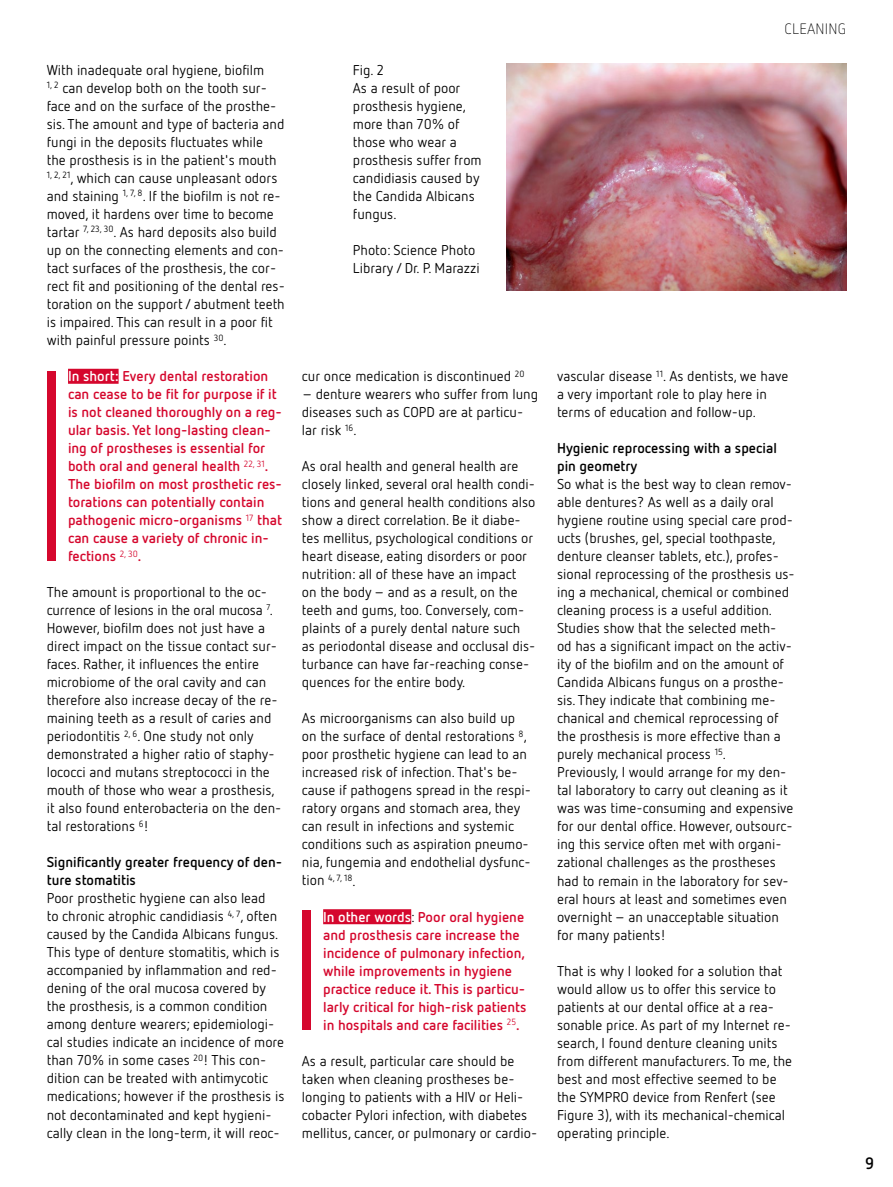
<style>
.page{position:relative;width:893px;height:1187px;background:#fff}
.page>*{position:absolute;margin:0;border:0;box-sizing:border-box;transform-origin:0 0}
.t1{font:700 16.5px "Netto Pro";color:#000}
.t2{font:300 15px "Netto Pro";letter-spacing:.01em;color:#000}
.t3{font:14.25px/18px "Netto Pro";color:#000}
.t4{font:700 14.25px/18px "Netto Pro";color:#d5072d}
.t5{font:700 14.25px/18px "Netto Pro";color:#000}
.t6{font:9px "Netto Pro";color:#000}
.s1{color:#fff}
.s2{font-size:14.25px}
.s3{font-weight:400;color:#000}
</style>
<div class="page">
<div style="left:68px;top:369px;width:51px;height:15px;background:#d5072d"></div>
<div style="left:47px;top:371px;width:8px;height:190px;background:#d5072d"></div>
<div style="left:323px;top:909px;width:88px;height:15px;background:#d5072d"></div>
<div style="left:302px;top:910px;width:8px;height:119px;background:#d5072d"></div>
<img style="left:506px;top:64px;width:341px;height:226px">
<p class="t3" style="left:47px;top:60px;width:240px">With inadequate oral hygiene, biofilm<br><sup>1,</sup> <sup>2</sup> can develop both on the tooth sur&shy;face and on the surface of the prosthe&shy;sis. The amount and type of bacteria and fungi in the deposits fluctuates while the prosthesis is in the patient's mouth <sup>1,</sup> <sup>2,</sup> <sup>21</sup>, which can cause unpleasant odors and staining <sup>1,</sup> <sup>7,</sup> <sup>8</sup>. If the biofilm is not re&shy;moved, it hardens over time to become tartar <sup>7,</sup> <sup>23,</sup> <sup>30</sup>. As hard deposits also build up on the connecting elements and con&shy;tact surfaces of the prosthesis, the cor&shy;rect fit and positioning of the dental res&shy;toration on the support / abutment teeth is impaired. This can result in a poor fit with painful pressure points <sup>30</sup>.</p>
<p class="t4" style="left:68px;top:366px;width:215px"><span class="s1">In short:</span> Every dental restoration can cease to be fit for purpose if it is not cleaned thoroughly on a reg&shy;ular basis. Yet long-lasting clean&shy;ing of prostheses is essential for both oral and general health <sup>22,</sup> <sup>31</sup>.<br>The biofilm on most prosthetic res&shy;torations can potentially contain pathogenic micro-organisms <sup>17</sup> that can cause a variety of chronic in&shy;fections <sup>2,</sup> <sup>30</sup>.</p>
<p class="t3" style="left:47px;top:582px;width:236px">The amount is proportional to the oc&shy;currence of lesions in the oral mucosa <sup>7</sup>.<br>However, biofilm does not just have a direct impact on the tissue contact sur&shy;faces. Rather, it influences the entire microbiome of the oral cavity and can therefore also increase decay of the re&shy;maining teeth as a result of caries and periodontitis <sup>2,</sup> <sup>6</sup>. One study not only demonstrated a higher ratio of staphy&shy;lococci and mutans streptococci in the mouth of those who wear a prosthesis, it also found enterobacteria on the den&shy;tal restorations <sup>6</sup>!</p>
<p class="t5" style="left:47px;top:852px;width:237px">Significantly greater frequency of den&shy;ture stomatitis</p>
<p class="t3" style="left:47px;top:888px;width:239px">Poor prosthetic hygiene can also lead<br>to chronic atrophic candidiasis <sup>4,</sup> <sup>7</sup>, often caused by the Candida Albicans fungus.<br>This type of denture stomatitis, which is accompanied by inflammation and red&shy;dening of the oral mucosa covered by the prosthesis, is a common condition among denture wearers; epidemiologi&shy;cal studies indicate an incidence of more than 70% in some cases <sup>20</sup>! This con&shy;dition can be treated with antimycotic medications; however if the prosthesis is not decontaminated and kept hygieni&shy;cally clean in the long-term, it will reoc-</p>
<p class="t3" style="left:353px;top:60px;width:130px">Fig. 2<br>As a result of poor prosthesis hygiene, more than 70% of those who wear a prosthesis suffer from candidiasis caused by the Candida Albicans fungus.</p>
<p class="t3" style="left:353px;top:240px;width:128px">Photo: Science Photo<br>Library / Dr. P. Marazzi</p>
<p class="t3" style="left:302px;top:366px;width:224px">cur once medication is discontinued <sup>20</sup></p>
<p class="t3" style="left:302px;top:384px;width:238px">– denture wearers who suffer from lung diseases such as COPD are at particu&shy;lar risk <sup>16</sup>.</p>
<p class="t3" style="left:302px;top:456px;width:235px">As oral health and general health are closely linked, several oral health condi&shy;tions and general health conditions also show a direct correlation. Be it diabe&shy;tes mellitus, psychological conditions or heart disease, eating disorders or poor nutrition: all of these have an impact<br>on the body – and as a result, on the teeth and gums, too. Conversely, com&shy;plaints of a purely dental nature such as periodontal disease and occlusal dis&shy;turbance can have far-reaching conse&shy;quences for the entire body.</p>
<p class="t3" style="left:302px;top:708px;width:231px">As microorganisms can also build up on the surface of dental restorations <sup>8</sup>, poor prosthetic hygiene can lead to an increased risk of infection. That's be&shy;cause if pathogens spread in the respi&shy;ratory organs and stomach area, they can result in infections and systemic conditions such as aspiration pneumo&shy;nia, fungemia and endothelial dysfunc-</p>
<p class="t6" style="left:302px;top:872px;width:55px"><span class="s2">tion</span> 4, 7, 18<span class="s2">.</span></p>
<p class="t4" style="left:323px;top:906px;width:205px"><span class="s1">In other words</span><span class="s3">:</span> Poor oral hygiene and prosthesis care increase the incidence of pulmonary infection, while improvements in hygiene practice reduce it. This is particu&shy;larly critical for high-risk patients in hospitals and care facilities <sup>25</sup>.</p>
<p class="t3" style="left:302px;top:1050px;width:237px">As a result, particular care should be taken when cleaning prostheses be&shy;longing to patients with a HIV or Heli&shy;cobacter Pylori infection, with diabetes mellitus, cancer, or pulmonary or cardio-</p>
<p class="t2" style="left:784px;top:19px;width:63px">CLEANING</p>
<p class="t3" style="left:557px;top:366px;width:233px">vascular disease <sup>11</sup>. As dentists, we have a very important role to play here in terms of education and follow-up.</p>
<p class="t5" style="left:557px;top:438px;width:221px">Hygienic reprocessing with a special pin geometry</p>
<p class="t3" style="left:557px;top:474px;width:239px">So what is the best way to clean remov&shy;able dentures? As well as a daily oral hygiene routine using special care prod&shy;ucts (brushes, gel, special toothpaste, denture cleanser tablets, etc.), profes&shy;sional reprocessing of the prosthesis us&shy;ing a mechanical, chemical or combined cleaning process is a useful addition.<br>Studies show that the selected meth-<br>od has a significant impact on the activ&shy;ity of the biofilm and on the amount of Candida Albicans fungus on a prosthe&shy;sis. They indicate that combining me&shy;chanical and chemical reprocessing of the prosthesis is more effective than a purely mechanical process <sup>15</sup>.<br>Previously, I would arrange for my den&shy;tal laboratory to carry out cleaning as it was was time-consuming and expensive for our dental office. However, outsourc&shy;ing this service often met with organi&shy;zational challenges as the prostheses had to remain in the laboratory for sev&shy;eral hours at least and sometimes even overnight – an unacceptable situation for many patients!</p>
<p class="t3" style="left:557px;top:960px;width:237px">That is why I looked for a solution that would allow us to offer this service to patients at our dental office at a rea&shy;sonable price. As part of my Internet re&shy;search, I found denture cleaning units from different manufacturers. To me, the best and most effective seemed to be the SYMPRO device from Renfert (see Figure 3), with its mechanical-chemical operating principle.</p>
<p class="t1" style="left:865px;top:1151px;width:11px">9</p>
</div>
